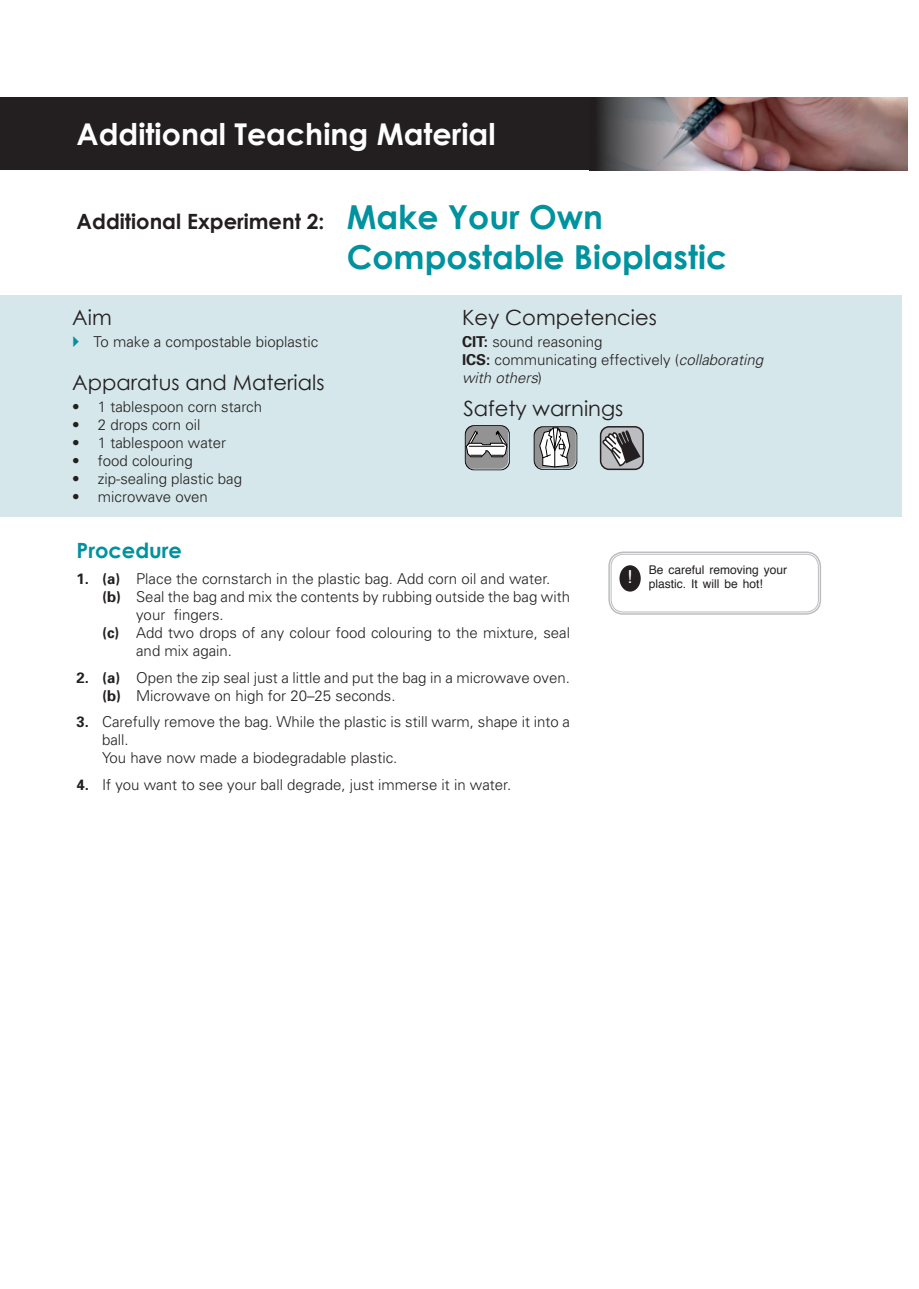
<style>
.page{position:relative;width:919px;height:1289px;background:#fff}
.page>*{position:absolute;margin:0;border:0;box-sizing:border-box;transform-origin:0 0}
.t1{font:700 33px "Century Gothic";color:#00929e}
.t2{font:700 30px "Century Gothic";color:#fff}
.t3{font:21px "Century Gothic";color:#231f20}
.t4{font:700 21px "Century Gothic";color:#231f20}
.t5{font:700 21px "Century Gothic";color:#00929e}
.t6{font:18px "Helvetica";color:#fff}
.t7{font:300 15px/18px "Univers";color:#231f20}
.t8{font:12px/14.4px "Helvetica";color:#231f20}
.s1{font-size:33px;color:#00929e}
.s2{font-weight:700}
.s3{font-style:italic}
</style>
<div class="page">
<div style="left:0;top:98px;width:906px;height:72px;background:#231f20"></div>
<img style="left:599px;top:98px;width:308px;height:72px">
<div style="left:0;top:295px;width:901px;height:221px;background:#d5e7eb"></div>
<svg style="left:465px;top:425px;width:45px;height:45px;background:#919293"></svg>
<svg style="left:533px;top:426px;width:44px;height:44px;background:#a0a2a2"></svg>
<div style="left:600px;top:427px;width:43px;height:42px;background:#bcbdc0;border-radius:9px"></div>
<div style="left:599px;top:426px;width:45px;height:44px;border:2px solid #231f20;border-radius:9px"></div>
<svg style="left:601px;top:429px;width:39px;height:37px"></svg>
<div style="left:608px;top:551px;width:213px;height:63px;border:2px solid #bcbdc0;border-radius:14px"></div>
<div style="left:611px;top:554px;width:207px;height:58px;border:1px solid #bcbdc0;border-radius:12px"></div>
<div style="left:619px;top:565px;width:21px;height:26px;background:#231f20;border-radius:50%"></div>
<h2 class="t2" style="left:77px;top:115px;width:420px">Additional Teaching Material</h2>
<h3 class="t4" style="left:77px;top:208px;width:528px">Additional Experiment 2: <span class="s1">Make Your Own</span></h3>
<h1 class="t1" style="left:347px;top:236px;width:382px">Compostable Bioplastic</h1>
<h3 class="t3" style="left:72px;top:304px;width:41px">Aim</h3>
<p class="t7" style="left:94px;top:333px;width:226px">To make a compostable bioplastic</p>
<h3 class="t3" style="left:72px;top:369px;width:254px">Apparatus and Materials</h3>
<p class="t7" style="left:72px;top:397px;width:191px">• 1 tablespoon corn starch</p>
<p class="t7" style="left:72px;top:415px;width:130px">• 2 drops corn oil</p>
<p class="t7" style="left:72px;top:433px;width:155px">• 1 tablespoon water</p>
<p class="t7" style="left:72px;top:451px;width:122px">• food colouring</p>
<p class="t7" style="left:72px;top:469px;width:171px">• zip-sealing plastic bag</p>
<p class="t7" style="left:72px;top:487px;width:137px">• microwave oven</p>
<h3 class="t3" style="left:462px;top:304px;width:196px">Key Competencies</h3>
<p class="t7" style="left:462px;top:333px;width:302px"><span class="s2">CIT:</span> sound reasoning<br><span class="s2">ICS:</span> communicating effectively (<span class="s3">collaborating with others</span>)</p>
<h3 class="t3" style="left:463px;top:396px;width:161px">Safety warnings</h3>
<h3 class="t5" style="left:77px;top:537px;width:107px">Procedure</h3>
<p class="t7" style="left:77px;top:570px;width:475px"><span class="s2">1. (a)</span> Place the cornstarch in the plastic bag. Add corn oil and water.</p>
<p class="t7" style="left:102px;top:588px;width:469px"><span class="s2">(b)</span> Seal the bag and mix the contents by rubbing outside the bag with</p>
<p class="t7" style="left:136px;top:606px;width:89px">your fingers.</p>
<p class="t7" style="left:102px;top:624px;width:469px"><span class="s2">(c)</span> Add two drops of any colour food colouring to the mixture, seal</p>
<p class="t7" style="left:136px;top:642px;width:97px">and mix again.</p>
<p class="t7" style="left:102px;top:668px;width:469px;text-indent:-26px"><span class="s2">2. (a)</span> Open the zip seal just a little and put the bag in a microwave oven. <span class="s2">(b)</span> Microwave on high for 20–25 seconds.</p>
<p class="t7" style="left:102px;top:713px;width:469px;text-indent:-26px"><span class="s2">3.</span> Carefully remove the bag. While the plastic is still warm, shape it into a ball.<br>You have now made a biodegradable plastic.</p>
<p class="t7" style="left:77px;top:775px;width:436px"><span class="s2">4.</span> If you want to see your ball degrade, just immerse it in water.</p>
<p class="t6" style="left:627px;top:565px;width:7px">!</p>
<p class="t8" style="left:648px;top:562px;width:140px">Be careful removing your plastic. It will be hot!</p>
</div>
